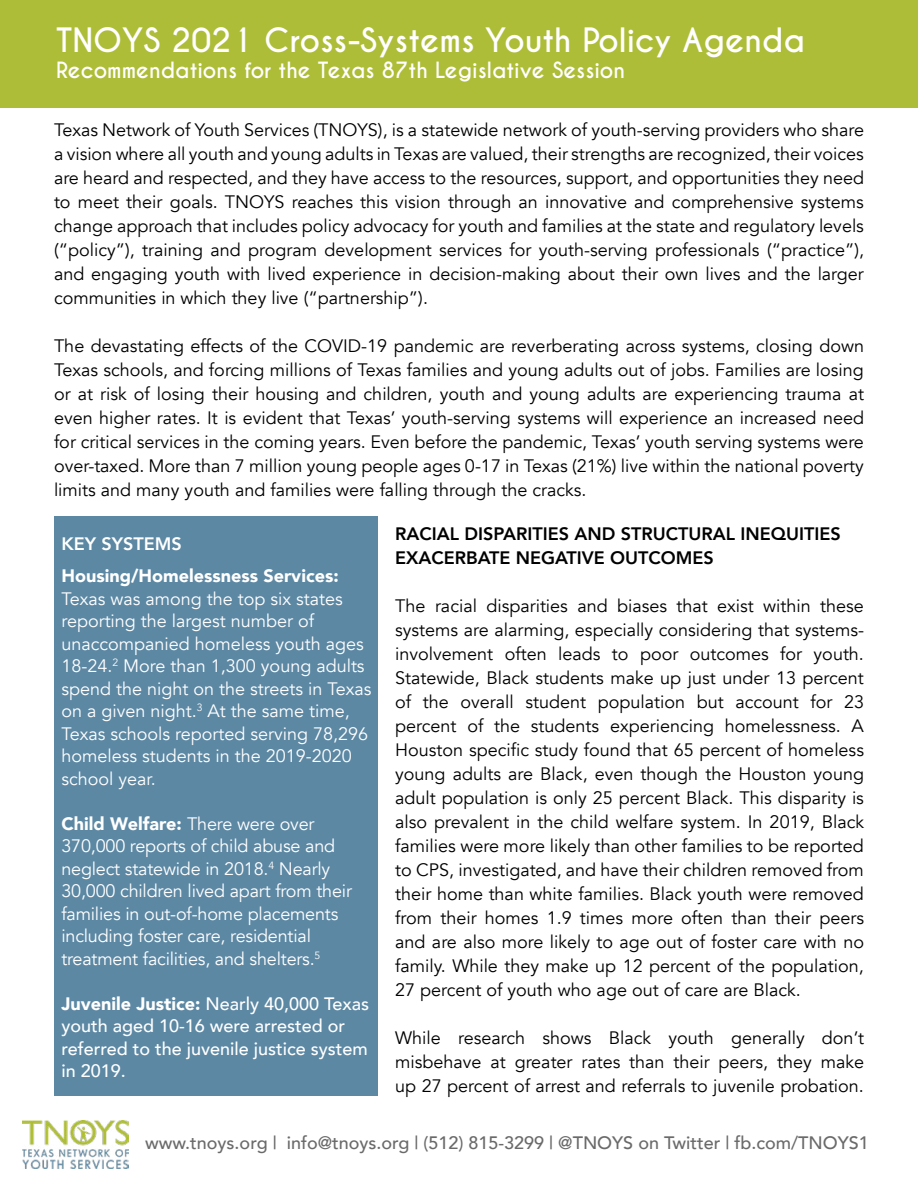
<style>
.page{position:relative;width:918px;height:1188px;background:#fff}
.page>*{position:absolute;margin:0;border:0;box-sizing:border-box;transform-origin:0 0}
.t1{font:700 31.5px "Caviar Dreams";color:#fff}
.t2{font:700 21px "Caviar Dreams";color:#fff}
.t3{font:18px/24px "Avenir";color:#000;text-align:justify}
.t4{font:18px/22.5px "Avenir";color:#fff}
.t5{font:500 18px/22.5px "Avenir";color:#fff}
.t6{font:500 18px "Avenir";color:#6a6a6a}
.t7{font:800 18px/24px "Avenir";color:#000}
.t8{font:900 18px "Avenir";color:#fff}
.t9{font:800 18px "Avenir";color:#fff}
.s1{font-weight:900}
</style>
<div class="page">
<img style="left:23px;top:1121px;width:105px;height:47px">
<div style="left:0;top:0;width:918px;height:107px;background:#aebd38"></div>
<div style="left:55px;top:516px;width:323px;height:580px;background:#5c88a4"></div>
<h1 class="t1" style="left:56px;top:21px;width:750px">TNOYS 2021 Cross-Systems Youth Policy Agenda</h1>
<p class="t2" style="left:56px;top:57px;width:570px">Recommendations for the Texas 87th Legislative Session</p>
<p class="t3" style="left:54px;top:119px;width:812px">Texas Network of Youth Services (TNOYS), is a statewide network of youth-serving providers who share a vision where all youth and young adults in Texas are valued, their strengths are recognized, their voices are heard and respected, and they have access to the resources, support, and opportunities they need to meet their goals. TNOYS reaches this vision through an innovative and comprehensive systems change approach that includes policy advocacy for youth and families at the state and regulatory levels (“policy”), training and program development services for youth-serving professionals (“practice”), and engaging youth with lived experience in decision-making about their own lives and the larger communities in which they live (“partnership”).</p>
<p class="t3" style="left:54px;top:335px;width:812px">The devastating effects of the COVID-19 pandemic are reverberating across systems, closing down Texas schools, and forcing millions of Texas families and young adults out of jobs. Families are losing or at risk of losing their housing and children, youth and young adults are experiencing trauma at even higher rates. It is evident that Texas’ youth-serving systems will experience an increased need for critical services in the coming years. Even before the pandemic, Texas’ youth serving systems were over-taxed. More than 7 million young people ages 0-17 in Texas (21%) live within the national poverty limits and many youth and families were falling through the cracks.</p>
<p class="t7" style="left:395px;top:522px;width:447px">RACIAL DISPARITIES AND STRUCTURAL INEQUITIES<br>EXACERBATE NEGATIVE OUTCOMES</p>
<p class="t3" style="left:395px;top:594px;width:470px">The racial disparities and biases that exist within these systems are alarming, especially considering that systems&shy;involvement often leads to poor outcomes for youth.<br>Statewide, Black students make up just under 13 percent of the overall student population but account for 23 percent of the students experiencing homelessness. A Houston specific study found that 65 percent of homeless young adults are Black, even though the Houston young adult population is only 25 percent Black. This disparity is also prevalent in the child welfare system. In 2019, Black families were more likely than other families to be reported to CPS, investigated, and have their children removed from their home than white families. Black youth were removed from their homes 1.9 times more often than their peers and are also more likely to age out of foster care with no family. While they make up 12 percent of the population, 27 percent of youth who age out of care are Black.</p>
<p class="t3" style="left:395px;top:1026px;width:470px">While research shows Black youth generally don’t misbehave at greater rates than their peers, they make up 27 percent of arrest and referrals to juvenile probation.</p>
<p class="t9" style="left:61px;top:529px;width:122px">KEY SYSTEMS</p>
<p class="t8" style="left:61px;top:561px;width:279px">Housing/Homelessness Services:</p>
<p class="t4" style="left:61px;top:588px;width:311px">Texas was among the top six states reporting the largest number of unaccompanied homeless youth ages<br>18-24.<sup>2</sup> More than 1,300 young adults spend the night on the streets in Texas on a given night.<sup>3</sup> At the same time,<br>Texas schools reported serving 78,296 homeless students in the 2019-2020 school year.</p>
<p class="t4" style="left:61px;top:813px;width:292px"><span class="s1">Child Welfare:</span> There were over 370,000 reports of child abuse and neglect statewide in 2018.<sup>4</sup> Nearly 30,000 children lived apart from their families in out-of-home placements including foster care, residential treatment facilities, and shelters.<sup>5</sup></p>
<p class="t5" style="left:61px;top:991px;width:309px"><span class="s1">Juvenile Justice:</span> Nearly 40,000 Texas youth aged 10-16 were arrested or referred to the juvenile justice system in 2019.</p>
<p class="t6" style="left:145px;top:1127px;width:725px">www.tnoys.org | info@tnoys.org | (512) 815-3299 | @TNOYS on Twitter | fb.com/TNOYS1</p>
</div>
